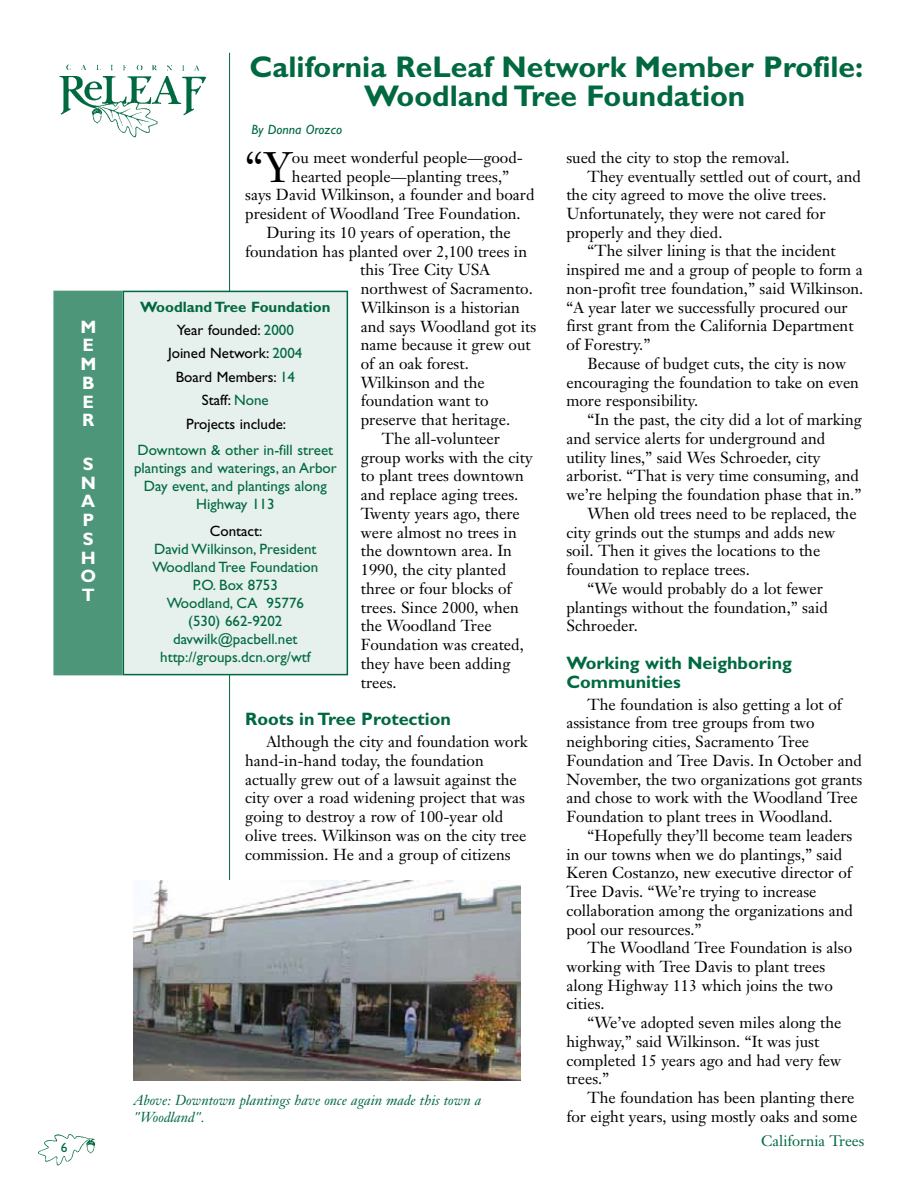
<style>
.page{position:relative;width:918px;height:1188px;background:#fff}
.page>*{position:absolute;margin:0;border:0;box-sizing:border-box;transform-origin:0 0}
.t1{font:42px "Janson Text";color:#000}
.t2{font:700 30px/28.5px "Gill Sans";color:#006940;text-align:center}
.t3{font:700 18px/18.8px "Gill Sans";color:#006940}
.t4{font:700 18px/18.8px "Gill Sans";color:#fff}
.t5{font:15.75px/18.8px "Janson Text";color:#000}
.t6{font:15px/18px "Gill Sans";color:#006940;text-align:center}
.t7{font:15px/23.4px "Gill Sans";color:#000;text-align:center}
.t8{font:15px "Janson Text";color:#006940}
.t9{font:italic 14.25px/17.1px "Janson Text";color:#006940}
.t10{font:italic 13.5px "Gill Sans";color:#006940}
.t11{font:13.5px "Gill Sans";color:#006940}
.s1{font-weight:700;color:#006940}
.s2{color:#006940}
</style>
<div class="page">
<hr style="left:229px;top:53px;width:1px;height:828px;background:#006940">
<img style="left:38px;top:1134px;width:58px;height:32px">
<img style="left:59px;top:64px;width:148px;height:74px">
<img style="left:134px;top:881px;width:386px;height:199px">
<div style="left:123px;top:291px;width:225px;height:384px;background:#e6f0ec;border:2px solid #006940"></div>
<div style="left:53px;top:291px;width:70px;height:384px;background:#4d9679;border:2px solid #4d9679"></div>
<p class="t4" style="left:80px;top:317px;width:17px">M<br>E<br>M<br>B<br>E<br>R</p>
<p class="t4" style="left:80px;top:454px;width:17px;text-align:justify">S N A P S H O T</p>
<p class="t11" style="left:61px;top:1140px;width:8px">6</p>
<h2 class="t2" style="left:249px;top:53px;width:615px">California ReLeaf Network Member Profile:<br>Woodland Tree Foundation</h2>
<p class="t10" style="left:252px;top:122px;width:92px">By Donna Orozco</p>
<h1 class="t1" style="left:245px;top:140px;width:48px">“Y</h1>
<p class="t5" style="left:292px;top:148px;width:233px">ou meet wonderful people—good-</p>
<p class="t5" style="left:292px;top:167px;width:219px">hearted people—planting trees,”</p>
<p class="t5" style="left:245px;top:185px;width:291px">says David Wilkinson, a founder and board</p>
<p class="t5" style="left:245px;top:204px;width:277px">president of Woodland Tree Foundation.</p>
<p class="t5" style="left:266px;top:223px;width:246px">During its 10 years of operation, the</p>
<p class="t5" style="left:245px;top:242px;width:283px">foundation has planted over 2,100 trees in</p>
<p class="t5" style="left:360px;top:260px;width:131px">this Tree City USA</p>
<p class="t5" style="left:361px;top:279px;width:174px">northwest of Sacramento.</p>
<p class="t5" style="left:361px;top:298px;width:161px">Wilkinson is a historian</p>
<p class="t5" style="left:361px;top:317px;width:177px">and says Woodland got its</p>
<p class="t5" style="left:361px;top:335px;width:171px">name because it grew out</p>
<p class="t5" style="left:361px;top:354px;width:109px">of an oak forest.</p>
<p class="t5" style="left:361px;top:373px;width:126px">Wilkinson and the</p>
<p class="t5" style="left:361px;top:392px;width:129px">foundation want to</p>
<p class="t5" style="left:361px;top:410px;width:151px">preserve that heritage.</p>
<p class="t5" style="left:382px;top:429px;width:119px">The all-volunteer</p>
<p class="t5" style="left:361px;top:448px;width:173px">group works with the city</p>
<p class="t5" style="left:361px;top:466px;width:165px">to plant trees downtown</p>
<p class="t5" style="left:361px;top:485px;width:159px">and replace aging trees.</p>
<p class="t5" style="left:361px;top:504px;width:161px">Twenty years ago, there</p>
<p class="t5" style="left:361px;top:523px;width:157px">were almost no trees in</p>
<p class="t5" style="left:361px;top:541px;width:153px">the downtown area. In</p>
<p class="t5" style="left:361px;top:560px;width:147px">1990, the city planted</p>
<p class="t5" style="left:361px;top:579px;width:152px">three or four blocks of</p>
<p class="t5" style="left:361px;top:598px;width:160px">trees. Since 2000, when</p>
<p class="t5" style="left:361px;top:616px;width:132px">the Woodland Tree</p>
<p class="t5" style="left:361px;top:635px;width:164px">Foundation was created,</p>
<p class="t5" style="left:361px;top:654px;width:151px">they have been adding</p>
<p class="t5" style="left:361px;top:673px;width:37px">trees.</p>
<p class="t3" style="left:245px;top:710px;width:207px">Roots in Tree Protection</p>
<p class="t5" style="left:245px;top:732px;width:284px;text-indent:21px">Although the city and foundation work hand-in-hand today, the foundation actually grew out of a lawsuit against the city over a road widening project that was going to destroy a row of 100-year old olive trees. Wilkinson was on the city tree commission. He and a group of citizens</p>
<p class="t7" style="left:140px;top:295px;width:192px"><span class="s1">Woodland Tree Foundation<br></span>Year founded: <span class="s2">2000<br></span>Joined Network: <span class="s2">2004<br></span>Board Members: <span class="s2">14<br></span>Staff: <span class="s2">None<br></span>Projects include:</p>
<p class="t6" style="left:134px;top:441px;width:204px">Downtown &amp; other in-fill street plantings and waterings, an Arbor<br>Day event, and plantings along<br>Highway 113</p>
<p class="t7" style="left:210px;top:519px;width:54px">Contact:</p>
<p class="t6" style="left:152px;top:540px;width:168px">David Wilkinson, President<br>Woodland Tree Foundation<br>P.O. Box 8753<br>Woodland, CA 95776 (530) 662-9202 davwilk@pacbell.net http://groups.dcn.org/wtf</p>
<p class="t9" style="left:134px;top:1091px;width:349px">Above: Downtown plantings have once again made this town a "Woodland".</p>
<p class="t5" style="left:566px;top:148px;width:225px">sued the city to stop the removal.</p>
<p class="t5" style="left:588px;top:167px;width:275px">They eventually settled out of court, and</p>
<p class="t5" style="left:566px;top:185px;width:262px">the city agreed to move the olive trees.</p>
<p class="t5" style="left:566px;top:204px;width:261px">Unfortunately, they were not cared for</p>
<p class="t5" style="left:566px;top:223px;width:158px">properly and they died.</p>
<p class="t5" style="left:588px;top:242px;width:250px">“The silver lining is that the incident</p>
<p class="t5" style="left:566px;top:260px;width:298px">inspired me and a group of people to form a</p>
<p class="t5" style="left:566px;top:279px;width:298px">non-profit tree foundation,” said Wilkinson.</p>
<p class="t5" style="left:566px;top:298px;width:283px">“A year later we successfully procured our</p>
<p class="t5" style="left:566px;top:317px;width:289px">first grant from the California Department</p>
<p class="t5" style="left:566px;top:335px;width:85px">of Forestry.”</p>
<p class="t5" style="left:588px;top:354px;width:260px">Because of budget cuts, the city is now</p>
<p class="t5" style="left:566px;top:373px;width:294px">encouraging the foundation to take on even</p>
<p class="t5" style="left:566px;top:391px;width:133px">more responsibility.</p>
<p class="t5" style="left:588px;top:410px;width:276px">“In the past, the city did a lot of marking</p>
<p class="t5" style="left:566px;top:429px;width:260px">and service alerts for underground and</p>
<p class="t5" style="left:566px;top:448px;width:255px">utility lines,” said Wes Schroeder, city</p>
<p class="t5" style="left:566px;top:466px;width:294px">arborist. “That is very time consuming, and</p>
<p class="t5" style="left:566px;top:485px;width:296px">we’re helping the foundation phase that in.”</p>
<p class="t5" style="left:588px;top:504px;width:271px">When old trees need to be replaced, the</p>
<p class="t5" style="left:566px;top:523px;width:270px">city grinds out the stumps and adds new</p>
<p class="t5" style="left:566px;top:541px;width:255px">soil. Then it gives the locations to the</p>
<p class="t5" style="left:566px;top:560px;width:185px">foundation to replace trees.</p>
<p class="t5" style="left:588px;top:579px;width:237px">“We would probably do a lot fewer</p>
<p class="t5" style="left:566px;top:598px;width:263px">plantings without the foundation,” said</p>
<p class="t5" style="left:566px;top:616px;width:73px">Schroeder.</p>
<p class="t3" style="left:566px;top:654px;width:227px">Working with Neighboring<br>Communities</p>
<p class="t5" style="left:566px;top:695px;width:297px;text-indent:21px">The foundation is also getting a lot of assistance from tree groups from two neighboring cities, Sacramento Tree Foundation and Tree Davis. In October and November, the two organizations got grants and chose to work with the Woodland Tree Foundation to plant trees in Woodland.</p>
<p class="t5" style="left:566px;top:826px;width:288px;text-indent:21px">“Hopefully they’ll become team leaders in our towns when we do plantings,” said Keren Costanzo, new executive director of Tree Davis. “We’re trying to increase collaboration among the organizations and pool our resources.”</p>
<p class="t5" style="left:566px;top:938px;width:287px;text-indent:21px">The Woodland Tree Foundation is also working with Tree Davis to plant trees along Highway 113 which joins the two cities.</p>
<p class="t5" style="left:566px;top:1013px;width:277px;text-indent:21px">“We’ve adopted seven miles along the highway,” said Wilkinson. “It was just completed 15 years ago and had very few trees.”</p>
<p class="t5" style="left:566px;top:1088px;width:292px;text-align:right">The foundation has been planting there<br>for eight years, using mostly oaks and some</p>
<p class="t8" style="left:761px;top:1131px;width:105px">California Trees</p>
</div>
